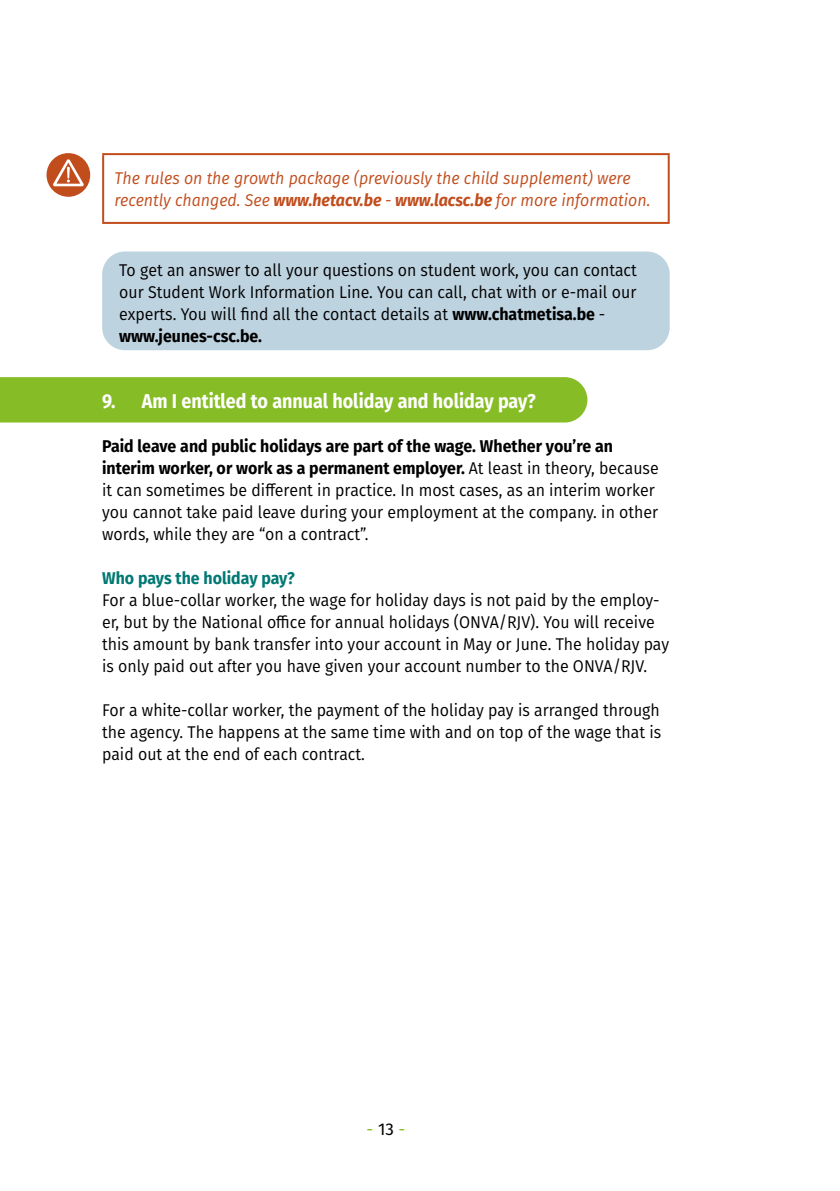
<style>
.page{position:relative;width:840px;height:1191px;background:#fff}
.page>*{position:absolute;margin:0;border:0;box-sizing:border-box;transform-origin:0 0}
.t1{font:700 20px "Fira Sans";color:#fff;scale:.9 1}
.t2{font:17px/22px "Fira Sans";color:#000;scale:.94 1}
.t3{font:italic 17px/22px "Fira Sans";color:#c14d1d;scale:.94 1}
.t4{font:700 17px "Fira Sans";color:#007873;scale:.94 1}
.t5{font:17px "Fira Sans";color:#86bc25}
.s1{font-weight:700}
.s2{color:#000}
</style>
<div class="page">
<div style="left:102px;top:251px;width:567px;height:99px;background:#bed3e0;border-radius:23px"></div>
<div style="left:0;top:377px;width:587px;height:45px;background:#86bc25"></div>
<hr style="left:102px;top:153px;width:567px;height:2px;background:#c14d1d">
<hr style="left:102px;top:155px;width:2px;height:67px;background:#c14d1d">
<hr style="left:667px;top:155px;width:2px;height:67px;background:#c14d1d">
<hr style="left:102px;top:222px;width:567px;height:2px;background:#c14d1d">
<div style="left:46px;top:153px;width:44px;height:44px;background:#c14d1d;border-radius:50%"></div>
<svg style="left:52px;top:158px;width:32px;height:28px"></svg>
<p class="t3" style="left:114px;top:167px;width:571px">The rules on the growth package (previously the child supplement) were recently changed. See <span class="s1">www.hetacv.be</span> - <span class="s1">www.lacsc.be</span> for more information.</p>
<p class="t2" style="left:119px;top:259px;width:552px">To get an answer to all your questions on student work, you can contact our Student Work Information Line. You can call, chat with or e-mail our experts. You will find all the contact details at <span class="s1">www.chatmetisa.be</span> - <span class="s1">www.jeunes-csc.be.</span></p>
<p class="t1" style="left:102px;top:384px;width:483px">9. Am I entitled to annual holiday and holiday pay?</p>
<p class="t2" style="left:102px;top:435px;width:593px"><span class="s1">Paid leave and public holidays are part of the wage. Whether you’re an interim worker, or work as a permanent employer.</span> At least in theory, because it can sometimes be different in practice. In most cases, as an interim worker you cannot take paid leave during your employment at the company. in other words, while they are “on a contract”.</p>
<p class="t4" style="left:102px;top:564px;width:206px">Who pays the holiday pay?</p>
<p class="t2" style="left:102px;top:589px;width:604px">For a blue-collar worker, the wage for holiday days is not paid by the employ&shy;er, but by the National office for annual holidays (ONVA/RJV). You will receive this amount by bank transfer into your account in May or June. The holiday pay is only paid out after you have given your account number to the ONVA/RJV.</p>
<p class="t2" style="left:102px;top:699px;width:596px;text-align:justify">For a white-collar worker, the payment of the holiday pay is arranged through the agency. The happens at the same time with and on top of the wage that is paid out at the end of each contract.</p>
<p class="t5" style="left:366px;top:1115px;width:40px">- <span class="s2">13</span> -</p>
</div>
